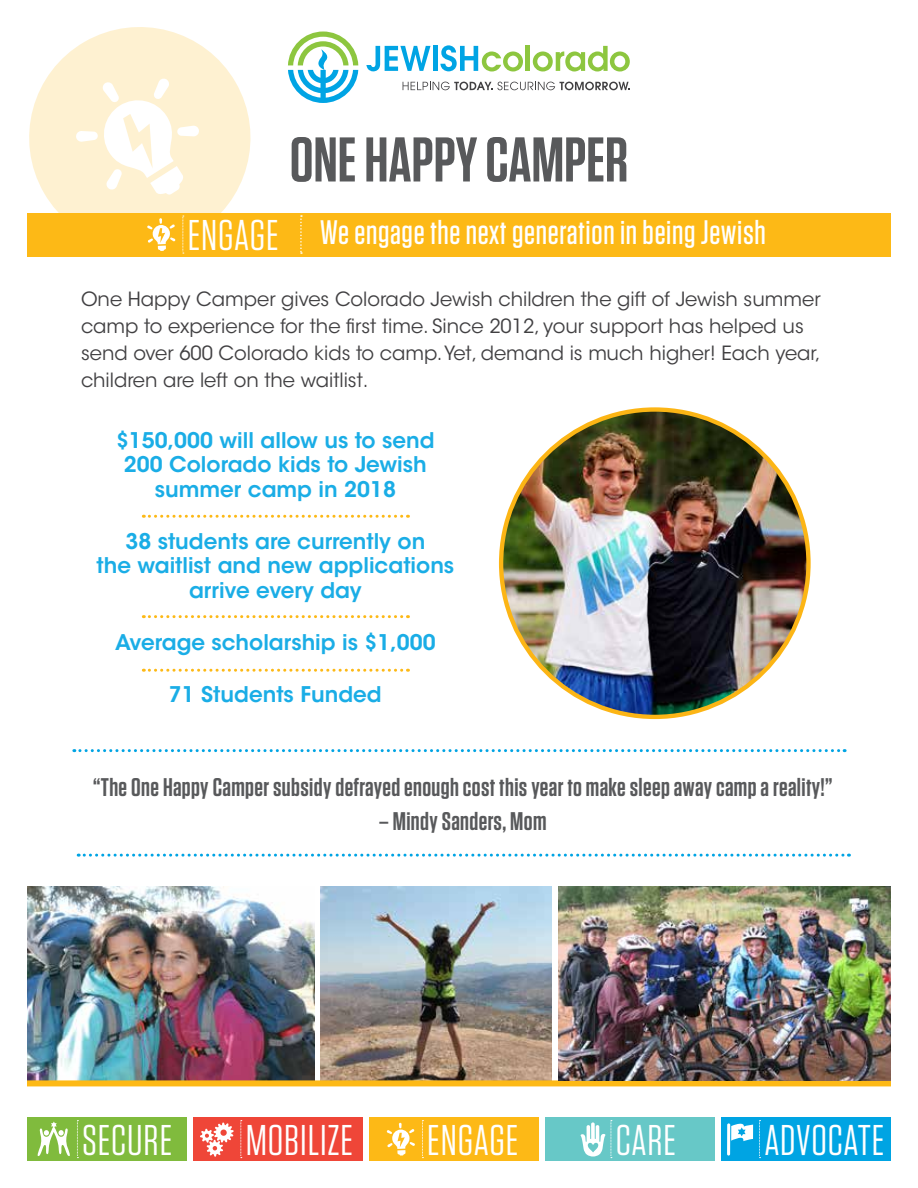
<style>
.page{position:relative;width:918px;height:1188px;background:#fff}
.page>*{position:absolute;margin:0;border:0;box-sizing:border-box;transform-origin:0 0}
.t1{font:600 63px "Tungsten";color:#58595b}
.t2{font:42.9px "Tungsten";letter-spacing:.02em;color:#fff}
.t3{font:500 33.9px "Tungsten";letter-spacing:.02em;color:#fff}
.t4{font:600 25.5px "Tungsten";letter-spacing:.015em;color:#58595b}
.t5{font:600 21.45px/24.6px "ITC Avant Garde Std";color:#1aade6;text-align:center}
.t6{font:19.5px/27px "ITC Avant Garde Std";color:#414042}
.s1{font-weight:400;font-size:42.9px}
</style>
<div class="page">
<svg style="left:27px;top:27px;width:239px;height:230px;fill:#fef1d1"></svg>
<svg style="left:76px;top:78px;width:123px;height:117px"></svg>
<svg style="left:288px;top:32px;width:70px;height:71px"></svg>
<svg style="left:366px;top:46px;width:65px;height:25px"></svg>
<div style="left:433px;top:46px;width:5px;height:25px;background:#00a4e4"></div>
<svg style="left:440px;top:45px;width:83px;height:27px"></svg>
<hr style="left:526px;top:46px;width:4px;height:25px;background:#8dc63f">
<svg style="left:533px;top:46px;width:97px;height:26px"></svg>
<svg style="left:403px;top:82px;width:227px;height:8px"></svg>
<div style="left:27px;top:1118px;width:160px;height:43px;background:#80bb3d"></div>
<svg style="left:77px;top:1120px;width:1px;height:38px"></svg>
<svg style="left:37px;top:1122px;width:33px;height:34px"></svg>
<div style="left:194px;top:1118px;width:169px;height:43px;background:#ef4638"></div>
<svg style="left:241px;top:1120px;width:1px;height:38px"></svg>
<svg style="left:200px;top:1123px;width:34px;height:34px"></svg>
<div style="left:369px;top:1118px;width:169px;height:43px;background:#fdb916"></div>
<svg style="left:422px;top:1120px;width:1px;height:38px"></svg>
<svg style="left:387px;top:1123px;width:28px;height:33px"></svg>
<div style="left:545px;top:1118px;width:169px;height:43px;background:#67c8c7"></div>
<svg style="left:611px;top:1120px;width:1px;height:38px"></svg>
<svg style="left:581px;top:1122px;width:24px;height:35px"></svg>
<div style="left:721px;top:1118px;width:170px;height:43px;background:#00a4e3"></div>
<svg style="left:759px;top:1120px;width:2px;height:38px"></svg>
<hr style="left:727px;top:1123px;width:3px;height:33px;background:#fff;border-radius:2px">
<svg style="left:731px;top:1123px;width:22px;height:18px"></svg>
<svg style="left:74px;top:749px;width:771px;height:3px"></svg>
<svg style="left:78px;top:854px;width:771px;height:3px"></svg>
<div style="left:27px;top:213px;width:864px;height:43px;background:#fdb916"></div>
<svg style="left:183px;top:216px;width:1px;height:38px"></svg>
<svg style="left:147px;top:218px;width:29px;height:33px"></svg>
<svg style="left:300px;top:215px;width:2px;height:39px"></svg>
<img style="left:501px;top:410px;width:307px;height:307px;border-radius:154px">
<img style="left:27px;top:887px;width:287px;height:193px">
<img style="left:321px;top:887px;width:231px;height:193px">
<div style="left:27px;top:1080px;width:864px;height:6px;background:#fdb916"></div>
<img style="left:558px;top:887px;width:333px;height:194px">
<svg style="left:143px;top:515px;width:265px;height:3px"></svg>
<svg style="left:143px;top:615px;width:265px;height:3px"></svg>
<svg style="left:143px;top:669px;width:265px;height:3px"></svg>
<h1 class="t1" style="left:290px;top:126px;width:340px">ONE HAPPY CAMPER</h1>
<h3 class="t3" style="left:188px;top:215px;width:580px"><span class="s1">ENGAGE</span> We engage the next generation in being Jewish</h3>
<p class="t6" style="left:81px;top:286px;width:741px">One Happy Camper gives Colorado Jewish children the gift of Jewish summer camp to experience for the first time. Since 2012, your support has helped us send over 600 Colorado kids to camp. Yet, demand is much higher! Each year, children are left on the waitlist.</p>
<p class="t5" style="left:116px;top:428px;width:320px">$150,000 will allow us to send<br>200 Colorado kids to Jewish summer camp in 2018</p>
<p class="t5" style="left:97px;top:529px;width:359px">38 students are currently on<br>the waitlist and new applications arrive every day</p>
<p class="t5" style="left:115px;top:630px;width:322px">Average scholarship is $1,000</p>
<p class="t5" style="left:169px;top:682px;width:214px">71 Students Funded</p>
<h3 class="t4" style="left:93px;top:774px;width:741px">“The One Happy Camper subsidy defrayed enough cost this year to make sleep away camp a reality!”</h3>
<h3 class="t4" style="left:379px;top:808px;width:169px">– Mindy Sanders, Mom</h3>
<h2 class="t2" style="left:82px;top:1118px;width:92px">SECURE</h2>
<h2 class="t2" style="left:246px;top:1118px;width:109px">MOBILIZE</h2>
<h2 class="t2" style="left:427px;top:1118px;width:93px">ENGAGE</h2>
<h2 class="t2" style="left:616px;top:1118px;width:62px">CARE</h2>
<h2 class="t2" style="left:764px;top:1118px;width:121px">ADVOCATE</h2>
</div>
